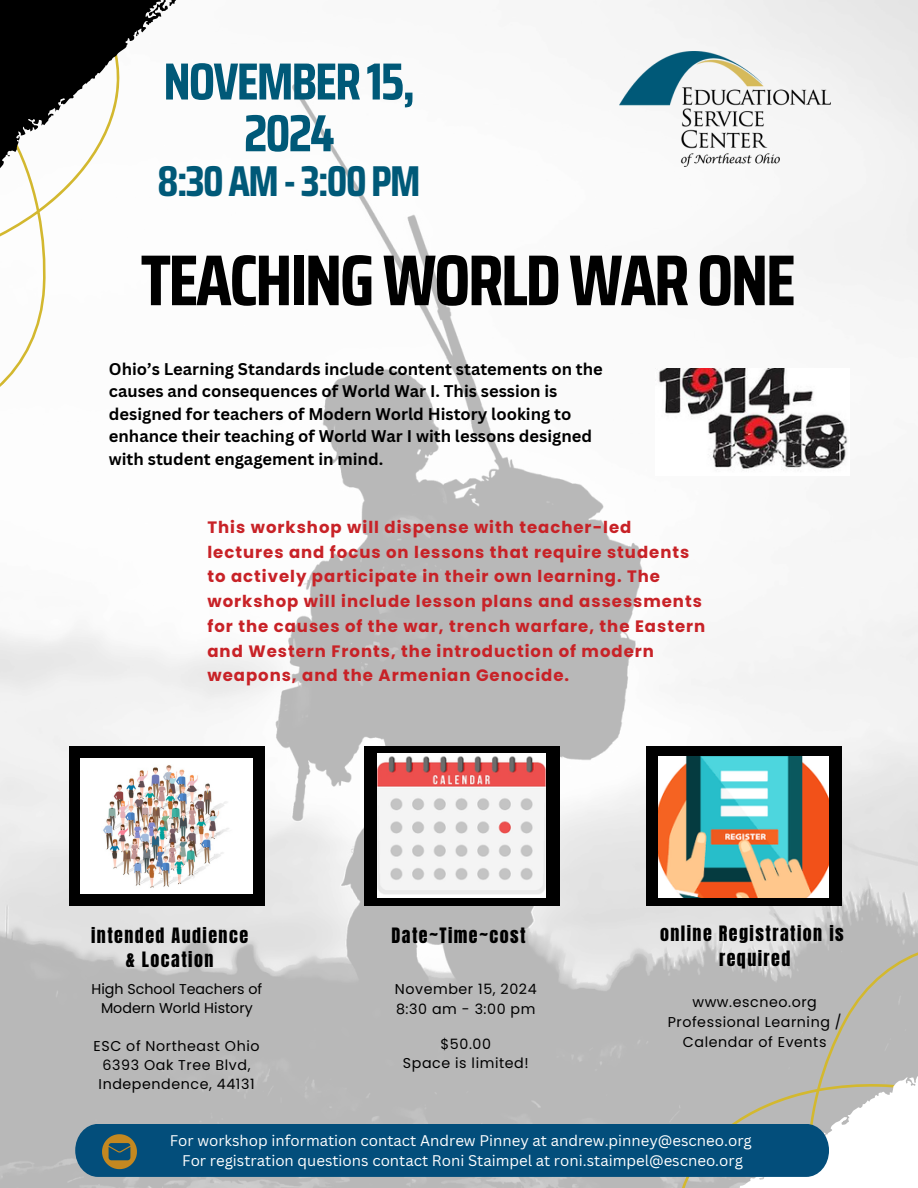
<style>
.page{position:relative;width:918px;height:1188px;background:#fff}
.page>*{position:absolute;margin:0;border:0;box-sizing:border-box;transform-origin:0 0}
.t1{font:700 72px "Saira Condensed";letter-spacing:-.035em;color:#000}
.t2{font:700 52.2px/51.8px "Saira Condensed";letter-spacing:-.035em;color:#005978;text-align:center}
.t3{font:700 43.2px "Saira Condensed";letter-spacing:-.035em;color:#005978}
.t4{font:18px/24.8px "Anton";letter-spacing:.08em;color:#000;text-align:center}
.t5{font:700 16.5px/24.8px "Poppins";letter-spacing:.06em;color:#c82227}
.t6{font:700 16.5px/22.5px "Canva Sans";color:#000}
.t7{font:15px "Canva Sans";color:#fff}
.t8{font:14.25px "Poppins";letter-spacing:.04em;color:#000}
.t9{font:14.25px/19.2px "Poppins";color:#000;text-align:center}
.s1{color:#fdfdfd}
</style>
<div class="page">
<img style="left:0;top:0;width:918px;height:1188px">
<svg style="left:609px;top:947px;width:309px;height:100px;background:#bcbbba"></svg>
<svg style="left:0;top:311px;width:249px;height:79px"></svg>
<svg style="left:526px;top:1047px;width:392px;height:141px;fill:#b8b8b8"></svg>
<svg style="left:0;top:0;width:306px;height:311px"></svg>
<img style="left:619px;top:52px;width:212px;height:114px">
<img style="left:656px;top:368px;width:193px;height:107px">
<div style="left:69px;top:746px;width:196px;height:160px;background:#000"></div>
<div style="left:364px;top:746px;width:195px;height:160px;background:#000"></div>
<div style="left:646px;top:746px;width:196px;height:160px;background:#000"></div>
<img style="left:81px;top:758px;width:172px;height:135px">
<img style="left:377px;top:754px;width:168px;height:144px">
<img style="left:659px;top:756px;width:170px;height:142px">
<div style="left:75px;top:1124px;width:754px;height:53px;background:#034e7b"></div>
<p class="t2" style="left:163px;top:55px;width:253px">NOVEMBER15,<br>2024</p>
<p class="t3" style="left:158px;top:147px;width:264px">8:30AM-3:00PM</p>
<h3 class="t1" style="left:141px;top:223px;width:657px">TEACHINGWORLDWARONE</h3>
<h3 class="t6" style="left:109px;top:357px;width:496px">Ohio’s Learning Standards include content statements on the causes and consequences of World War I. This session is designed for teachers of Modern World History looking to enhance their teaching of World War I with lessons designed with student engagement in mind.</h3>
<p class="t5" style="left:207px;top:515px;width:499px">This workshop will dispense with teacher-led lectures and focus on lessons that require students to actively participate in their own learning. The workshop will include lesson plans and assessments for the causes of the war, trench warfare, the Eastern and Western Fronts, the introduction of modern weapons, and the Armenian Genocide.</p>
<p class="t4" style="left:91px;top:923px;width:159px">intended Audience &amp; Location</p>
<p class="t4" style="left:392px;top:923px;width:136px">Date~Time~cost</p>
<h4 class="t4" style="left:660px;top:921px;width:185px">online Registration is required</h4>
<h4 class="t9" style="left:92px;top:979px;width:172px">High School Teachers of<br>Modern World History</h4>
<h4 class="t8" style="left:94px;top:1036px;width:167px">ESC of Northeast Ohio</h4>
<p class="t8" style="left:103px;top:1055px;width:149px">6393 Oak Tree Blvd,</p>
<p class="t8" style="left:99px;top:1074px;width:157px">Independence, 44131</p>
<p class="t8" style="left:395px;top:979px;width:143px">November 15, 2024</p>
<p class="t8" style="left:396px;top:999px;width:141px">8:30 am - 3:00 pm</p>
<p class="t8" style="left:441px;top:1034px;width:52px">$50.00</p>
<p class="t8" style="left:403px;top:1053px;width:127px">Space is limited!</p>
<p class="t8" style="left:692px;top:993px;width:126px">www.escneo.org</p>
<p class="t8" style="left:668px;top:1012px;width:176px">Professional Learning /</p>
<p class="t8" style="left:683px;top:1032px;width:145px">Calendar of Events</p>
<p class="t7" style="left:170px;top:1130px;width:584px"><span class="s1">For work</span>shop information contact Andrew Pinney at andrew.pinney@escneo.org</p>
<p class="t7" style="left:182px;top:1150px;width:562px">For registration questions contact Roni Staimpel at roni.staimpel@escneo.org</p>
</div>
